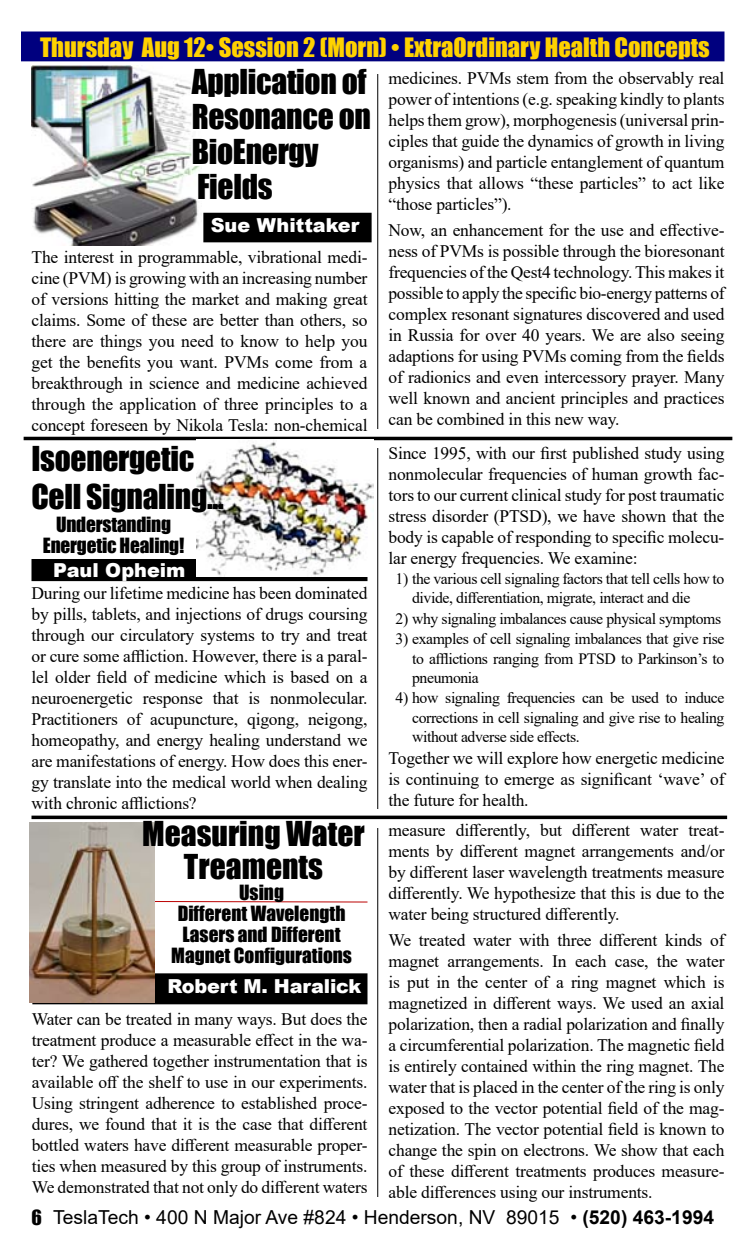
<style>
.page{position:relative;width:756px;height:1260px;background:#fff}
.page>*{position:absolute;margin:0;border:0;box-sizing:border-box;transform-origin:0 0}
.t1{font:31.5px/35px "Impact";letter-spacing:-.01em;color:#000}
.t2{font:24.5px "Impact";color:#ffd200}
.t3{font:19.25px/21px "Impact";color:#000;text-align:center}
.t4{font:19.25px "Arial";color:#000}
.t5{font:900 19.25px "Arial";color:#fff}
.t6{font:17.5px/21px "Times New Roman";letter-spacing:-.01em;color:#000;text-align:justify}
.t7{font:15.75px/19.2px "Times New Roman";letter-spacing:-.025em;color:#000;text-align:justify}
.s1{color:#fdd100}
.s2{font-family:"Impact"}
.s3{font-weight:700}
</style>
<div class="page">
<hr style="left:377px;top:32px;width:1px;height:1165px;background:#000">
<div style="left:32px;top:560px;width:335px;height:20px;background:#000"></div>
<div style="left:32px;top:559px;width:336px;height:22px;border:2px solid #000"></div>
<div style="left:362px;top:809px;width:30px;height:19px;background:#fff"></div>
<div style="left:362px;top:429px;width:30px;height:19px;background:#fff"></div>
<div style="left:362px;top:16px;width:30px;height:58px;background:#fff"></div>
<hr style="left:32px;top:816px;width:695px;height:3px;background:#000">
<div style="left:21px;top:32px;width:703px;height:29px;background:#00007f"></div>
<hr style="left:24px;top:437px;width:708px;height:3px;background:#000">
<svg style="left:40px;top:559px;width:143px;height:2px"></svg>
<div style="left:33px;top:974px;width:334px;height:29px;background:#000"></div>
<div style="left:32px;top:973px;width:336px;height:31px;border:2px solid #000"></div>
<svg style="left:155px;top:901px;width:213px;height:1px"></svg>
<img style="left:32px;top:66px;width:166px;height:179px">
<svg style="left:183px;top:58px;width:190px;height:146px"></svg>
<div style="left:204px;top:214px;width:167px;height:27px;background:#000"></div>
<div style="left:203px;top:213px;width:169px;height:29px;border:2px solid #000"></div>
<img style="left:197px;top:439px;width:176px;height:137px">
<img style="left:29px;top:823px;width:126px;height:180px">
<h2 class="t2" style="left:40px;top:28px;width:671px">Thursday Aug 12• Session 2 (Morn) • ExtraOrdinary <span class="s1">Health Concepts</span></h2>
<h1 class="t1" style="left:192px;top:63px;width:181px">Application of<br>Resonance on<br>BioEnergy<br>Fields</h1>
<p class="t5" style="left:211px;top:211px;width:150px">Sue Whittaker</p>
<p class="t6" style="left:32px;top:246px;width:338px">The interest in programmable, vibrational medi&shy;cine (PVM) is growing with an increasing number of versions hitting the market and making great claims. Some of these are better than others, so there are things you need to know to help you get the benefits you want. PVMs come from a breakthrough in science and medicine achieved through the application of three principles to a concept foreseen by Nikola Tesla: non-chemical</p>
<h1 class="t1" style="left:32px;top:439px;width:194px;line-height:37.8px">Isoenergetic<br>Cell Signaling...</h1>
<p class="t3" style="left:43px;top:513px;width:143px">Understanding<br>Energetic Healing!</p>
<p class="t5" style="left:53px;top:556px;width:134px">Paul Opheim</p>
<p class="t6" style="left:32px;top:582px;width:338px">During our lifetime medicine has been dominated by pills, tablets, and injections of drugs coursing through our circulatory systems to try and treat or cure some affliction. However, there is a paral&shy;lel older field of medicine which is based on a neuroenergetic response that is nonmolecular.<br>Practitioners of acupuncture, qigong, neigong, homeopathy, and energy healing understand we are manifestations of energy. How does this ener&shy;gy translate into the medical world when dealing with chronic afflictions?</p>
<h1 class="t1" style="left:142px;top:816px;width:224px;line-height:33.2px;text-align:center">Measuring Water<br>Treaments</h1>
<p class="t3" style="left:171px;top:882px;width:182px">Using<br>Different Wavelength<br>Lasers and Different<br>Magnet Configurations</p>
<p class="t5" style="left:167px;top:973px;width:195px">Robert M. Haralick</p>
<p class="t6" style="left:32px;top:1008px;width:337px">Water can be treated in many ways. But does the treatment produce a measurable effect in the wa&shy;ter? We gathered together instrumentation that is available off the shelf to use in our experiments.<br>Using stringent adherence to established proce&shy;dures, we found that it is the case that different bottled waters have different measurable proper&shy;ties when measured by this group of instruments.<br>We demonstrated that not only do different waters</p>
<p class="t6" style="left:388px;top:67px;width:338px">medicines. PVMs stem from the observably real power of intentions (e.g. speaking kindly to plants helps them grow), morphogenesis (universal prin&shy;ciples that guide the dynamics of growth in living organisms) and particle entanglement of quantum physics that allows “these particles” to act like “those particles”).</p>
<p class="t6" style="left:388px;top:219px;width:338px">Now, an enhancement for the use and effective&shy;ness of PVMs is possible through the bioresonant frequencies of the Qest4 technology. This makes it possible to apply the specific bio-energy patterns of complex resonant signatures discovered and used in Russia for over 40 years. We are also seeing adaptions for using PVMs coming from the fields of radionics and even intercessory prayer. Many well known and ancient principles and practices can be combined in this new way.</p>
<p class="t6" style="left:388px;top:442px;width:338px">Since 1995, with our first published study using nonmolecular frequencies of human growth fac&shy;tors to our current clinical study for post traumatic stress disorder (PTSD), we have shown that the body is capable of responding to specific molecu&shy;lar energy frequencies. We examine:</p>
<p class="t7" style="left:412px;top:569px;width:314px;text-indent:-17px">1) the various cell signaling factors that tell cells how to divide, differentiation, migrate, interact and die</p>
<p class="t7" style="left:396px;top:608px;width:327px">2) why signaling imbalances cause physical symptoms</p>
<p class="t7" style="left:412px;top:629px;width:314px;text-indent:-17px">3) examples of cell signaling imbalances that give rise to afflictions ranging from PTSD to Parkinson’s to pneumonia</p>
<p class="t7" style="left:412px;top:688px;width:314px;text-indent:-17px">4) how signaling frequencies can be used to induce corrections in cell signaling and give rise to healing without adverse side effects.</p>
<p class="t6" style="left:388px;top:747px;width:338px">Together we will explore how energetic medicine is continuing to emerge as significant ‘wave’ of the future for health.</p>
<p class="t6" style="left:388px;top:819px;width:338px">measure differently, but different water treat&shy;ments by different magnet arrangements and/or by different laser wavelength treatments measure differently. We hypothesize that this is due to the water being structured differently.</p>
<p class="t6" style="left:388px;top:929px;width:338px">We treated water with three different kinds of magnet arrangements. In each case, the water is put in the center of a ring magnet which is magnetized in different ways. We used an axial polarization, then a radial polarization and finally a circumferential polarization. The magnetic field is entirely contained within the ring magnet. The water that is placed in the center of the ring is only exposed to the vector potential field of the mag&shy;netization. The vector potential field is known to change the spin on electrons. We show that each of these different treatments produces measure&shy;able differences using our instruments.</p>
<p class="t4" style="left:32px;top:1204px;width:684px"><span class="s2">6</span> TeslaTech • 400 N Major Ave #824 • Henderson, NV 89015 • <span class="s3">(520) 463-1994</span></p>
</div>
